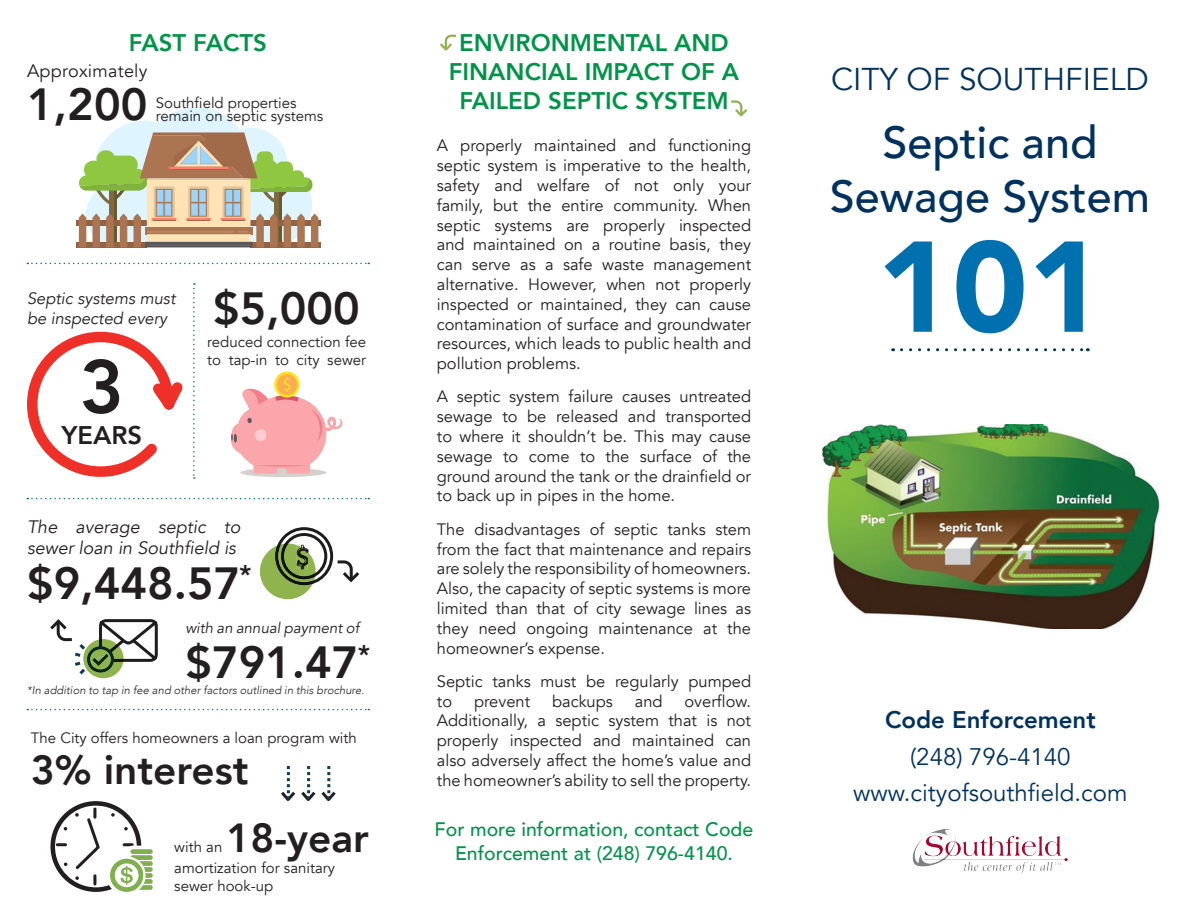
<style>
.page{position:relative;width:1188px;height:918px;background:#fff}
.page>*{position:absolute;margin:0;border:0;box-sizing:border-box;transform-origin:0 0}
.t1{font:900 127.5px "Avenir";color:#0070af}
.t2{font:800 75px "Avenir";color:#231f20}
.t3{font:800 45px "Avenir";color:#231f20}
.t4{font:500 45px/54px "Avenir";color:#00325d;text-align:center}
.t5{font:800 40.5px "Avenir";color:#231f20}
.t6{font:31.5px "Avenir";color:#00325d}
.t7{font:28.95px "Courier";color:#000}
.t8{font:800 27px "Avenir";color:#231f20}
.t9{font:800 25.5px "Avenir";color:#231f20}
.t10{font:800 24px/28.8px "Avenir";color:#009448;text-align:center}
.t11{font:24px/36px "Avenir";color:#00325d;text-align:center}
.t12{font:800 24px "Avenir";color:#00325d}
.t13{font:500 19.5px/23.4px "Avenir";color:#009448;text-align:center}
.t14{font:italic 18px/21.6px "Avenir";color:#231f20}
.t15{font:18px "Avenir";letter-spacing:.015em;color:#231f20}
.t16{font:16.5px/19.8px "Avenir";color:#231f20;text-align:justify}
.t17{font:italic 16.5px/19.8px "Avenir";color:#231f20}
.t18{font:15px/18px "Avenir";color:#231f20}
.t19{font:italic 15px "Avenir";color:#231f20}
.t20{font:italic 300 11.25px "Avenir";color:#231f20}
</style>
<div class="page">
<div style="left:251px;top:242px;width:70px;height:5px;background:#916345"></div>
<div style="left:251px;top:220px;width:70px;height:6px;background:#916345"></div>
<div style="left:76px;top:242px;width:71px;height:5px;background:#916345"></div>
<div style="left:76px;top:220px;width:71px;height:6px;background:#916345"></div>
<svg style="left:79px;top:107px;width:239px;height:140px"></svg>
<svg style="left:27px;top:283px;width:168px;height:196px"></svg>
<div style="left:240px;top:468px;width:86px;height:9px;background:#d4d1cc;border-radius:50%"></div>
<svg style="left:274px;top:372px;width:26px;height:26px"></svg>
<div style="left:277px;top:374px;width:20px;height:21px;background:#faad52;border-radius:50%"></div>
<svg style="left:231px;top:377px;width:112px;height:97px"></svg>
<svg style="left:260px;top:527px;width:100px;height:72px"></svg>
<svg style="left:50px;top:619px;width:108px;height:59px"></svg>
<svg style="left:50px;top:801px;width:103px;height:91px"></svg>
<svg style="left:281px;top:766px;width:55px;height:35px"></svg>
<svg style="left:27px;top:709px;width:342px;height:1px"></svg>
<svg style="left:27px;top:498px;width:342px;height:1px"></svg>
<svg style="left:27px;top:263px;width:342px;height:1px"></svg>
<img style="left:822px;top:424px;width:338px;height:204px">
<img style="left:912px;top:829px;width:156px;height:45px">
<svg style="left:902px;top:348px;width:186px;height:3px"></svg>
<svg style="left:440px;top:34px;width:16px;height:17px"></svg>
<svg style="left:731px;top:100px;width:17px;height:17px"></svg>
<p class="t10" style="left:129px;top:28px;width:140px">FAST FACTS</p>
<p class="t15" style="left:27px;top:60px;width:122px">Approximately</p>
<p class="t3" style="left:27px;top:70px;width:122px">1,200</p>
<p class="t18" style="left:156px;top:96px;width:169px;line-height:13.5px">Southfield properties remain on septic systems</p>
<p class="t17" style="left:27px;top:289px;width:150px">Septic systems must be inspected every</p>
<p class="t2" style="left:80px;top:329px;width:46px">3</p>
<p class="t9" style="left:61px;top:415px;width:82px">YEARS</p>
<p class="t3" style="left:213px;top:273px;width:148px">$5,000</p>
<p class="t18" style="left:207px;top:333px;width:160px">reduced connection fee to tap-in to city sewer</p>
<p class="t14" style="left:27px;top:516px;width:215px">The average septic to sewer loan in Southfield is</p>
<p class="t3" style="left:27px;top:549px;width:215px">$9,448.57</p>
<p class="t8" style="left:239px;top:553px;width:14px">*</p>
<h3 class="t7" style="left:295px;top:535px;width:19px">$</h3>
<p class="t19" style="left:185px;top:619px;width:175px">with an annual payment of</p>
<p class="t3" style="left:185px;top:628px;width:175px">$791.47</p>
<p class="t8" style="left:358px;top:633px;width:14px">*</p>
<p class="t20" style="left:27px;top:683px;width:339px">*In addition to tap in fee and other factors outlined in this brochure.</p>
<p class="t18" style="left:31px;top:729px;width:327px">The City offers homeowners a loan program with</p>
<p class="t5" style="left:31px;top:738px;width:219px">3% interest</p>
<p class="t5" style="left:227px;top:806px;width:144px">18-year</p>
<p class="t18" style="left:174px;top:859px;width:162px">amortization for sanitary sewer hook-up</p>
<p class="t18" style="left:174px;top:838px;width:50px">with an</p>
<p class="t10" style="left:449px;top:28px;width:292px">ENVIRONMENTAL AND<br>FINANCIAL IMPACT OF A<br>FAILED SEPTIC SYSTEM</p>
<p class="t16" style="left:437px;top:136px;width:316px">A properly maintained and functioning septic system is imperative to the health, safety and welfare of not only your family, but the entire community. When septic systems are properly inspected and maintained on a routine basis, they can serve as a safe waste management alternative. However, when not properly inspected or maintained, they can cause contamination of surface and groundwater resources, which leads to public health and pollution problems.</p>
<p class="t16" style="left:437px;top:387px;width:316px">A septic system failure causes untreated sewage to be released and transported to where it shouldn’t be. This may cause sewage to come to the surface of the ground around the tank or the drainfield or to back up in pipes in the home.</p>
<p class="t16" style="left:437px;top:519px;width:316px">The disadvantages of septic tanks stem from the fact that maintenance and repairs are solely the responsibility of homeowners.<br>Also, the capacity of septic systems is more limited than that of city sewage lines as they need ongoing maintenance at the homeowner’s expense.</p>
<p class="t16" style="left:437px;top:672px;width:316px">Septic tanks must be regularly pumped to</p>
<p class="t16" style="left:437px;top:691px;width:316px;text-indent:248px">overflow.<br>Additionally, a septic system that is not properly inspected and maintained can also adversely affect the home’s value and the homeowner’s ability to sell the property.</p>
<p class="t16" style="left:474px;top:691px;width:58px">prevent</p>
<p class="t16" style="left:552px;top:691px;width:62px">backups</p>
<p class="t16" style="left:635px;top:691px;width:29px">and</p>
<p class="t13" style="left:435px;top:817px;width:320px">For more information, contact Code<br>Enforcement at (248) 796-4140.</p>
<p class="t6" style="left:831px;top:61px;width:319px">CITY OF SOUTHFIELD</p>
<p class="t4" style="left:830px;top:113px;width:322px">Septic and<br>Sewage System</p>
<p class="t1" style="left:877px;top:178px;width:228px">101</p>
<p class="t12" style="left:885px;top:701px;width:212px">Code Enforcement</p>
<p class="t11" style="left:853px;top:739px;width:276px">(248) 796-4140 www.cityofsouthfield.com</p>
</div>
